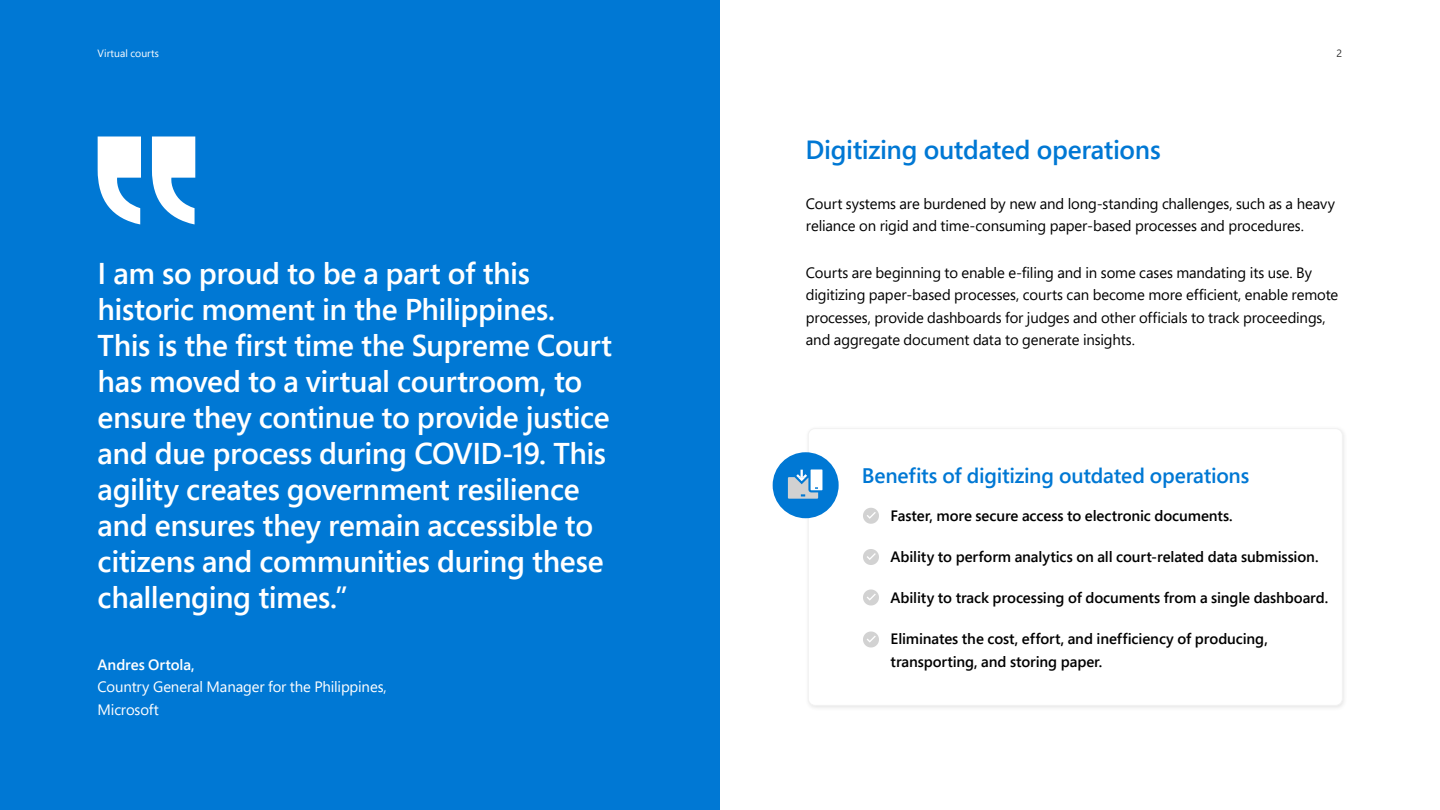
<style>
.page{position:relative;width:1440px;height:810px;background:#fff}
.page>*{position:absolute;margin:0;border:0;box-sizing:border-box;transform-origin:0 0}
.Quote_large{font:600 30px/36px "Segoe Pro";letter-spacing:-.015em;color:#fff}
.Title_35_45_white{font:600 26.25px "Segoe Pro";letter-spacing:-.015em;color:#0078d4}
.Subheadline_28_pt{font:600 21px "Segoe Pro";letter-spacing:-.01em;color:#0078d4}
.P_-_Body_Text{font:15px/22.5px "Segoe Pro";letter-spacing:-.01em;color:#000}
.Highlight_body_copy{font:600 15px/22.5px "Segoe Pro";letter-spacing:-.005em;color:#000}
.P_-_Body_Text-2{font:15px/22.5px "Segoe Pro";letter-spacing:-.01em;color:#fff}
.t1{font:10.5px "Segoe Pro";color:#fff}
.t2{font:10.5px "Segoe Pro";color:#2f2f2f}
.s1{font-weight:600}
</style>
<div class="page">
<div style="left:0;top:0;width:720px;height:810px;background:#0078d4"></div>
<svg style="left:152px;top:136px;width:43px;height:88px"></svg>
<svg style="left:98px;top:136px;width:43px;height:88px"></svg>
<div style="left:805px;top:425px;width:543px;height:286px;background:#505050;opacity:.14"></div>
<div style="left:808px;top:429px;width:534px;height:276px;background:#fff;border-radius:7px"></div>
<div style="left:808px;top:428px;width:535px;height:278px;border:1px solid #f2f2f2;border-radius:7px"></div>
<svg style="left:863px;top:508px;width:16px;height:16px"></svg>
<svg style="left:863px;top:549px;width:16px;height:16px"></svg>
<svg style="left:863px;top:590px;width:16px;height:16px"></svg>
<svg style="left:863px;top:632px;width:16px;height:16px"></svg>
<div style="left:773px;top:452px;width:66px;height:66px;background:#0078d4;border-radius:50%"></div>
<svg style="left:788px;top:470px;width:34px;height:29px"></svg>
<p class="t1" style="left:98px;top:46px;width:63px">Virtual courts</p>
<p class="t2" style="left:1336px;top:46px;width:7px">2</p>
<p class="Quote_large" style="left:98px;top:254px;width:516px">I am so proud to be a part of this historic moment in the Philippines.<br>This is the first time the Supreme Court has moved to a virtual courtroom, to ensure they continue to provide justice and due process during COVID-19. This agility creates government resilience and ensures they remain accessible to citizens and communities during these challenging times.”</p>
<p class="P_-_Body_Text-2" style="left:98px;top:653px;width:291px"><span class="s1">Andres Ortola,<br></span>Country General Manager for the Philippines,<br>Microsoft</p>
<p class="Title_35_45_white" style="left:806px;top:132px;width:357px">Digitizing outdated operations</p>
<p class="P_-_Body_Text" style="left:806px;top:192px;width:531px">Court systems are burdened by new and long-standing challenges, such as a heavy reliance on rigid and time-consuming paper-based processes and procedures.</p>
<p class="P_-_Body_Text" style="left:806px;top:261px;width:534px">Courts are beginning to enable e-filing and in some cases mandating its use. By digitizing paper-based processes, courts can become more efficient, enable remote processes, provide dashboards for judges and other officials to track proceedings, and aggregate document data to generate insights.</p>
<p class="Subheadline_28_pt" style="left:862px;top:461px;width:389px">Benefits of digitizing outdated operations</p>
<p class="Highlight_body_copy" style="left:891px;top:504px;width:344px">Faster, more secure access to electronic documents.</p>
<p class="Highlight_body_copy" style="left:891px;top:545px;width:429px">Ability to perform analytics on all court-related data submission.</p>
<p class="Highlight_body_copy" style="left:891px;top:586px;width:439px">Ability to track processing of documents from a single dashboard.</p>
<p class="Highlight_body_copy" style="left:891px;top:627px;width:379px">Eliminates the cost, effort, and inefficiency of producing, transporting, and storing paper.</p>
</div>
